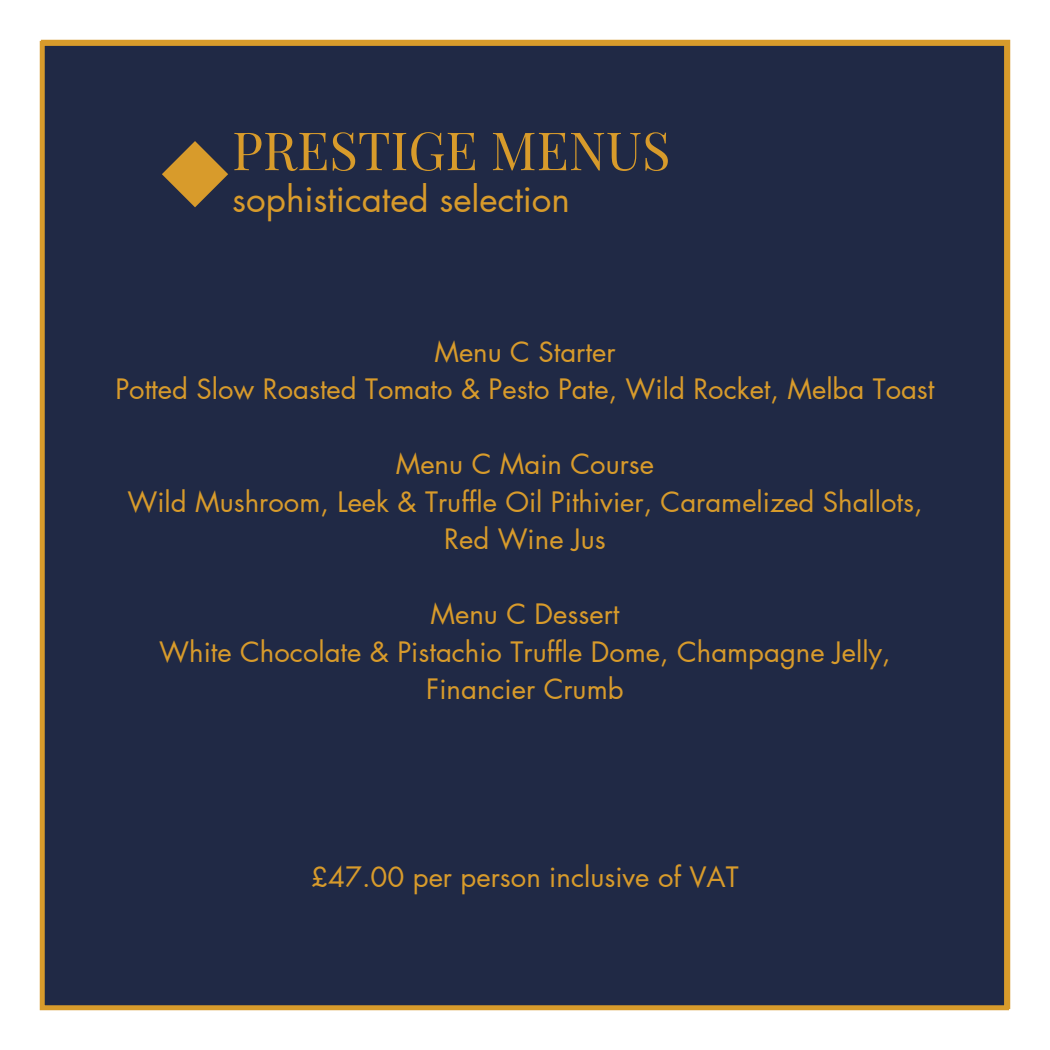
<style>
.page{position:relative;width:1050px;height:1050px;background:#fff}
.page>*{position:absolute;margin:0;border:0;box-sizing:border-box;transform-origin:0 0}
.t1{font:52.75px "Playfair Display SC";color:#d89b2b}
.t2{font:35px "Futura LT Pro";color:#d89b2b}
.t3{font:27.5px/37.5px "Futura LT Pro";color:#d89b2b;text-align:center}
</style>
<div class="page">
<div style="left:40px;top:41px;width:969px;height:969px;background:#202945"></div>
<svg style="left:162px;top:141px;width:67px;height:113px;background:#554a3d"></svg>
<p class="t1" style="left:232px;top:113px;width:440px">PRESTIGE MENUS</p>
<p class="t2" style="left:232px;top:184px;width:339px">sophisticated selection</p>
<p class="t3" style="left:434px;top:334px;width:183px">Menu C Starter</p>
<p class="t3" style="left:115px;top:372px;width:821px">Potted Slow Roasted Tomato &amp; Pesto Pate, Wild Rocket, Melba Toast</p>
<p class="t3" style="left:396px;top:447px;width:260px">Menu C Main Course</p>
<p class="t3" style="left:127px;top:484px;width:797px">Wild Mushroom, Leek &amp; Truffle Oil Pithivier, Caramelized Shallots,<br>Red Wine Jus</p>
<p class="t3" style="left:430px;top:597px;width:190px">Menu C Dessert</p>
<p class="t3" style="left:159px;top:634px;width:733px">White Chocolate &amp; Pistachio Truffle Dome, Champagne Jelly,<br>Financier Crumb</p>
<p class="t3" style="left:311px;top:859px;width:429px">£47.00 per person inclusive of VAT</p>
</div>
